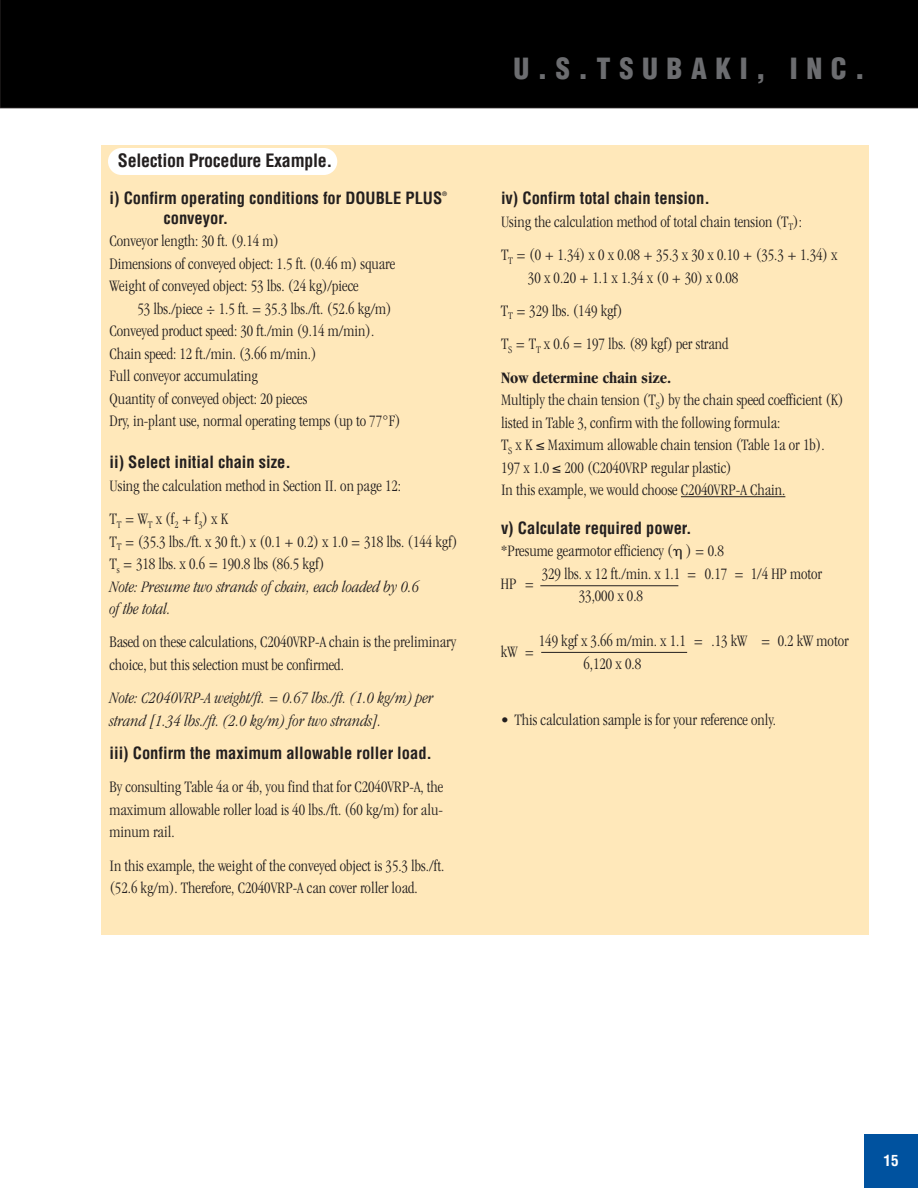
<style>
.page{position:relative;width:918px;height:1188px;background:#fff}
.page>*{position:absolute;margin:0;border:0;box-sizing:border-box;transform-origin:0 0}
.t1{font:900 condensed 28.5px "Helvetica";letter-spacing:.3em;color:#6c6d70}
.t2{font:700 condensed 18px "Helvetica";letter-spacing:-.015em;color:#231f1f}
.t3{font:300 condensed 16.5px/22.5px "Garamond";color:#231f1f}
.t4{font:700 condensed 16.5px "Helvetica";color:#231f1f}
.t5{font:italic 300 condensed 16.5px/22.5px "Garamond";color:#231f1f}
.t6{font:700 condensed 15px "Helvetica";color:#fff}
.t7{font:700 condensed 6px "Helvetica";color:#231f1f}
.s1{font-style:italic}
.s2{font-weight:700}
.s3{font-family:"Universal Greekwith Math Pi";font-weight:400;font-stretch:normal}
</style>
<div class="page">
<div style="left:0;top:0;width:918px;height:108px;background:#000"></div>
<div style="left:101px;top:145px;width:768px;height:789px;background:#ffe8ba"></div>
<div style="left:108px;top:148px;width:229px;height:27px;background:#fff;border-radius:14px"></div>
<hr style="left:681px;top:496px;width:104px;height:1px;background:#231f1f">
<hr style="left:540px;top:585px;width:138px;height:1px;background:#231f1f">
<hr style="left:541px;top:652px;width:146px;height:1px;background:#231f1f">
<div style="left:864px;top:1134px;width:54px;height:54px;background:#00529f"></div>
<p class="t2" style="left:118px;top:153px;width:216px">Selection Procedure Example.</p>
<p class="t4" style="left:110px;top:192px;width:334px">i) Confirm operating conditions for DOUBLE PLUS</p>
<p class="t7" style="left:442px;top:191px;width:6px">®</p>
<p class="t4" style="left:164px;top:212px;width:66px">conveyor.</p>
<p class="t3" style="left:110px;top:231px;width:287px">Conveyor length: 30 ft. (9.14 m)<br>Dimensions of conveyed object: 1.5 ft. (0.46 m) square<br>Weight of conveyed object: 53 lbs. (24 kg)/piece</p>
<p class="t3" style="left:110px;top:299px;width:293px;text-indent:28px">53 lbs./piece ÷ 1.5 ft. = 35.3 lbs./ft. (52.6 kg/m)<br>Conveyed product speed: 30 ft./min (9.14 m/min).<br>Chain speed: 12 ft./min. (3.66 m/min.)<br>Full conveyor accumulating<br>Quantity of conveyed object: 20 pieces<br>Dry, in-plant use, normal operating temps (up to 77°F)</p>
<p class="t4" style="left:110px;top:456px;width:183px">ii) Select initial chain size.</p>
<p class="t3" style="left:110px;top:470px;width:293px;line-height:33.3px">Using the calculation method in Section II. on page 12:<br>T<sub>T</sub> = W<sub>T</sub> x (f<sub>2</sub> + f<sub>3</sub>) x K</p>
<p class="t3" style="left:109px;top:531px;width:350px">T<sub>T</sub> = (35.3 lbs./ft. x 30 ft.) x (0.1 + 0.2) x 1.0 = 318 lbs. (144 kgf)<br>T<sub>s</sub> = 318 lbs. x 0.6 = 190.8 lbs (86.5 kgf)<br><span class="s1">Note: Presume two strands of chain, each loaded by 0.6<br>of the total.</span></p>
<p class="t3" style="left:110px;top:632px;width:348px">Based on these calculations, C2040VRP-A chain is the preliminary choice, but this selection must be confirmed.</p>
<p class="t5" style="left:110px;top:688px;width:326px">Note: C2040VRP-A weight/ft. = 0.67 lbs./ft. (1.0 kg/m) per strand [1.34 lbs./ft. (2.0 kg/m) for two strands].</p>
<p class="t4" style="left:110px;top:747px;width:324px">iii) Confirm the maximum allowable roller load.</p>
<p class="t3" style="left:110px;top:777px;width:335px;text-align:justify">By consulting Table 4a or 4b, you find that for C2040VRP-A, the maximum allowable roller load is 40 lbs./ft. (60 kg/m) for alu&shy;minum rail.</p>
<p class="t3" style="left:110px;top:855px;width:336px">In this example, the weight of the conveyed object is 35.3 lbs./ft. (52.6 kg/m). Therefore, C2040VRP-A can cover roller load.</p>
<h1 class="t1" style="left:513px;top:57px;width:353px">U.S.TSUBAKI, INC.</h1>
<p class="t4" style="left:501px;top:192px;width:210px">iv) Confirm total chain tension.</p>
<p class="t3" style="left:501px;top:206px;width:338px;line-height:33.3px">Using the calculation method of total chain tension (T<sub>T</sub>):<br>T<sub>T</sub> = (0 + 1.34) x 0 x 0.08 + 35.3 x 30 x 0.10 + (35.3 + 1.34) x</p>
<p class="t3" style="left:501px;top:262px;width:239px;line-height:33.3px;text-indent:27px">30 x 0.20 + 1.1 x 1.34 x (0 + 30) x 0.08<br>T<sub>T</sub> = 329 lbs. (149 kgf)<br>T<sub>S</sub> = T<sub>T</sub> x 0.6 = 197 lbs. (89 kgf) per strand<br><span class="s2">Now determine chain size.</span></p>
<p class="t3" style="left:501px;top:390px;width:344px">Multiply the chain tension (T<sub>S</sub>) by the chain speed coefficient (K) listed in Table 3, confirm with the following formula:<br>T<sub>S</sub> x K ≤ Maximum allowable chain tension (Table 1a or 1b).<br>197 x 1.0 ≤ 200 (C2040VRP regular plastic)<br>In this example, we would choose C2040VRP-A Chain.</p>
<p class="t4" style="left:501px;top:521px;width:192px">v) Calculate required power.</p>
<p class="t3" style="left:501px;top:536px;width:224px;line-height:33px">*Presume gearmotor efficiency (<span class="s3">-</span> ) = 0.8<br>HP =</p>
<p class="t3" style="left:579px;top:563px;width:245px;text-indent:-37px">329 lbs. x 12 ft./min. x 1.1 = 0.17 = 1/4 HP motor<br>33,000 x 0.8</p>
<p class="t3" style="left:501px;top:641px;width:35px">kW =</p>
<p class="t3" style="left:584px;top:631px;width:267px;text-indent:-45px">149 kgf x 3.66 m/min. x 1.1 = .13 kW = 0.2 kW motor<br>6,120 x 0.8</p>
<p class="t3" style="left:501px;top:709px;width:277px">• This calculation sample is for your reference only.</p>
<p class="t6" style="left:884px;top:1155px;width:16px">15</p>
</div>
